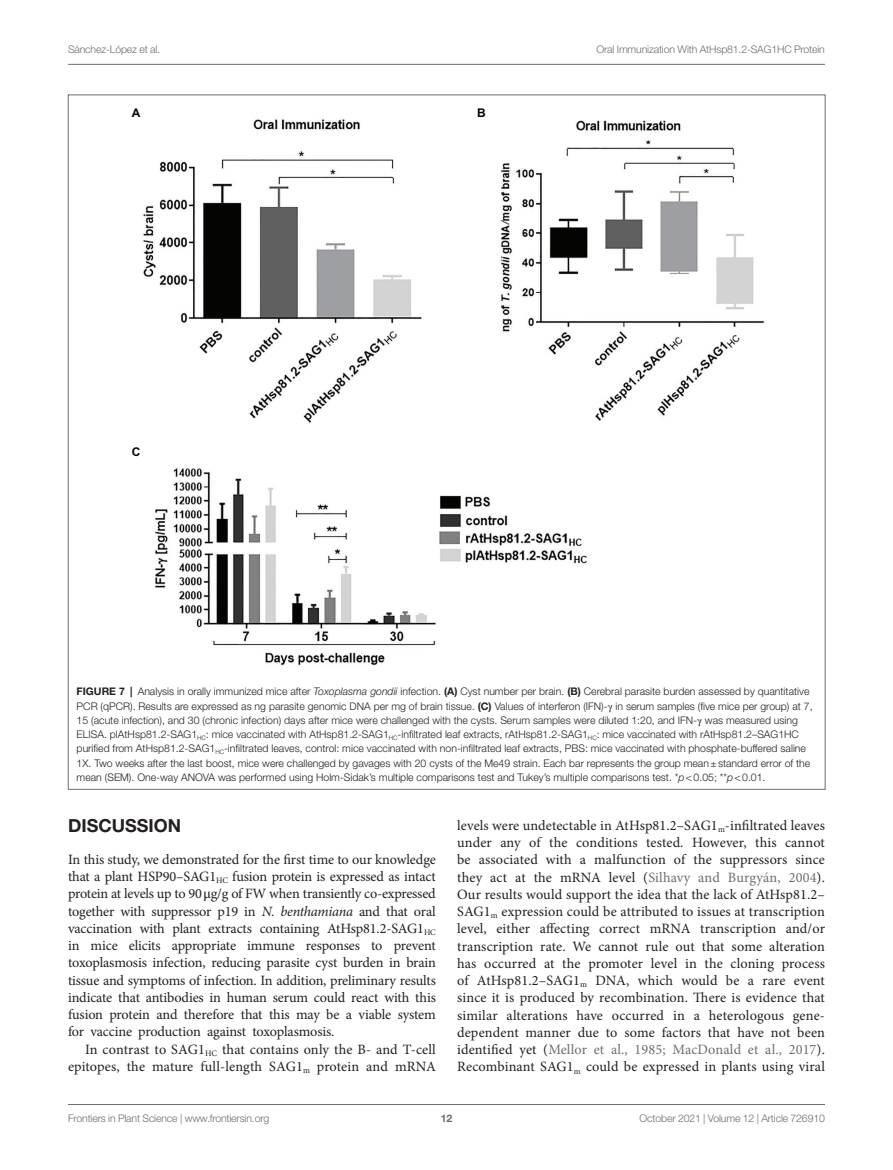
<style>
.page{position:relative;width:893px;height:1170px;background:#fff}
.page>*{position:absolute;margin:0;border:0;box-sizing:border-box;transform-origin:0 0}
.HEAD_1{font:700 18px "Helvetica Neue LT Std";color:#231f20}
.TEXT{font:14.25px/17.2px "Minion Pro";letter-spacing:.01em;color:#231f20;text-align:right}
.TEXT_FLUSH{font:14.25px/17.2px "Minion Pro";letter-spacing:-.015em;color:#231f20;text-align:justify}
.t1{font:700 12px "Arial";color:#040503}
.FIG_LEG{font:300 10.5px/14.2px "Helvetica Neue LT Std";color:#231f20}
.t2{font:300 10.5px "Helvetica Neue LT Std";letter-spacing:-.015em;color:#6c6d70}
.t3{font:700 10.5px "Helvetica Neue LT Std";color:#6c6d70}
.s1{font-weight:700}
.s2{font-style:italic}
.s3{font-family:"STIX General";font-weight:400}
.s4{font-family:"STIX General"}
.s5{color:#6c6d70}
</style>
<div class="page">
<hr style="left:68px;top:64px;width:757px;height:1px;background:#6c6d70">
<hr style="left:68px;top:1104px;width:757px;height:1px;background:#6c6d70">
<img style="left:143px;top:119px;width:622px;height:547px">
<p class="t2" style="left:68px;top:42px;width:94px">Sánchez-López et al.</p>
<p class="t2" style="left:596px;top:42px;width:230px">Oral Immunization With AtHsp81.2-SAG1HC Protein</p>
<p class="t1" style="left:132px;top:104px;width:10px">A</p>
<p class="t1" style="left:477px;top:104px;width:10px">B</p>
<p class="t1" style="left:132px;top:443px;width:10px">C</p>
<p class="FIG_LEG" style="left:77px;top:684px;width:737px"><span class="s1">FIGURE 7 |</span> Analysis in orally immunized mice after <span class="s2">Toxoplasma gondii</span> infection. <span class="s1">(A)</span> Cyst number per brain. <span class="s1">(B)</span> Cerebral parasite burden assessed by quantitative PCR (qPCR). Results are expressed as ng parasite genomic DNA per mg of brain tissue. <span class="s1">(C)</span> Values of interferon (IFN)-<span class="s3">γ</span> in serum samples (five mice per group) at 7, 15 (acute infection), and 30 (chronic infection) days after mice were challenged with the cysts. Serum samples were diluted 1:20, and IFN-<span class="s3">γ</span> was measured using ELISA. plAtHsp81.2-SAG1<sub>HC</sub>: mice vaccinated with AtHsp81.2-SAG1<sub>HC</sub>-infiltrated leaf extracts, rAtHsp81.2-SAG1<sub>HC</sub>: mice vaccinated with rAtHsp81.2–SAG1HC purified from AtHsp81.2-SAG1<sub>HC</sub>-infiltrated leaves, control: mice vaccinated with non-infiltrated leaf extracts, PBS: mice vaccinated with phosphate-buffered saline 1X. Two weeks after the last boost, mice were challenged by gavages with 20 cysts of the Me49 strain. Each bar represents the group mean±standard error of the mean (SEM). One-way ANOVA was performed using Holm-Sidak’s multiple comparisons test and Tukey’s multiple comparisons test. *<span class="s2">p</span>&lt;0.05; **<span class="s2">p</span>&lt;0.01.</p>
<p class="HEAD_1" style="left:68px;top:814px;width:115px">DISCUSSION</p>
<p class="TEXT_FLUSH" style="left:68px;top:850px;width:369px">In this study, we demonstrated for the first time to our knowledge that a plant HSP90–SAG1<sub>HC</sub> fusion protein is expressed as intact protein at levels up to 90<span class="s4">μ</span>g/g of FW when transiently co-expressed together with suppressor p19 in <span class="s2">N. benthamiana</span> and that oral vaccination with plant extracts containing AtHsp81.2-SAG1<sub>HC </sub>in mice elicits appropriate immune responses to prevent toxoplasmosis infection, reducing parasite cyst burden in brain tissue and symptoms of infection. In addition, preliminary results indicate that antibodies in human serum could react with this fusion protein and therefore that this may be a viable system for vaccine production against toxoplasmosis.</p>
<p class="TEXT" style="left:68px;top:1040px;width:369px">In contrast to SAG1<sub>HC</sub> that contains only the B- and T-cell epitopes, the mature full-length SAG1<sub>m</sub> protein and mRNA</p>
<p class="TEXT" style="left:457px;top:816px;width:369px;text-align:justify">levels were undetectable in AtHsp81.2–SAG1<sub>m</sub>-infiltrated leaves under any of the conditions tested. However, this cannot be associated with a malfunction of the suppressors since they act at the mRNA level (<span class="s5">Silhavy and Burgyán, 2004</span>).<br>Our results would support the idea that the lack of AtHsp81.2– SAG1<sub>m</sub> expression could be attributed to issues at transcription level, either affecting correct mRNA transcription and/or transcription rate. We cannot rule out that some alteration has occurred at the promoter level in the cloning process of AtHsp81.2–SAG1<sub>m</sub> DNA, which would be a rare event since it is produced by recombination. There is evidence that similar alterations have occurred in a heterologous gene&shy;dependent manner due to some factors that have not been identified yet (<span class="s5">Mellor et al., 1985; MacDonald et al., 2017</span>).<br>Recombinant SAG1<sub>m</sub> could be expressed in plants using viral</p>
<p class="t2" style="left:68px;top:1111px;width:203px">Frontiers in Plant Science | www.frontiersin.org</p>
<p class="t3" style="left:441px;top:1111px;width:13px">12</p>
<p class="t2" style="left:640px;top:1111px;width:187px">October 2021 | Volume 12 | Article 726910</p>
</div>
